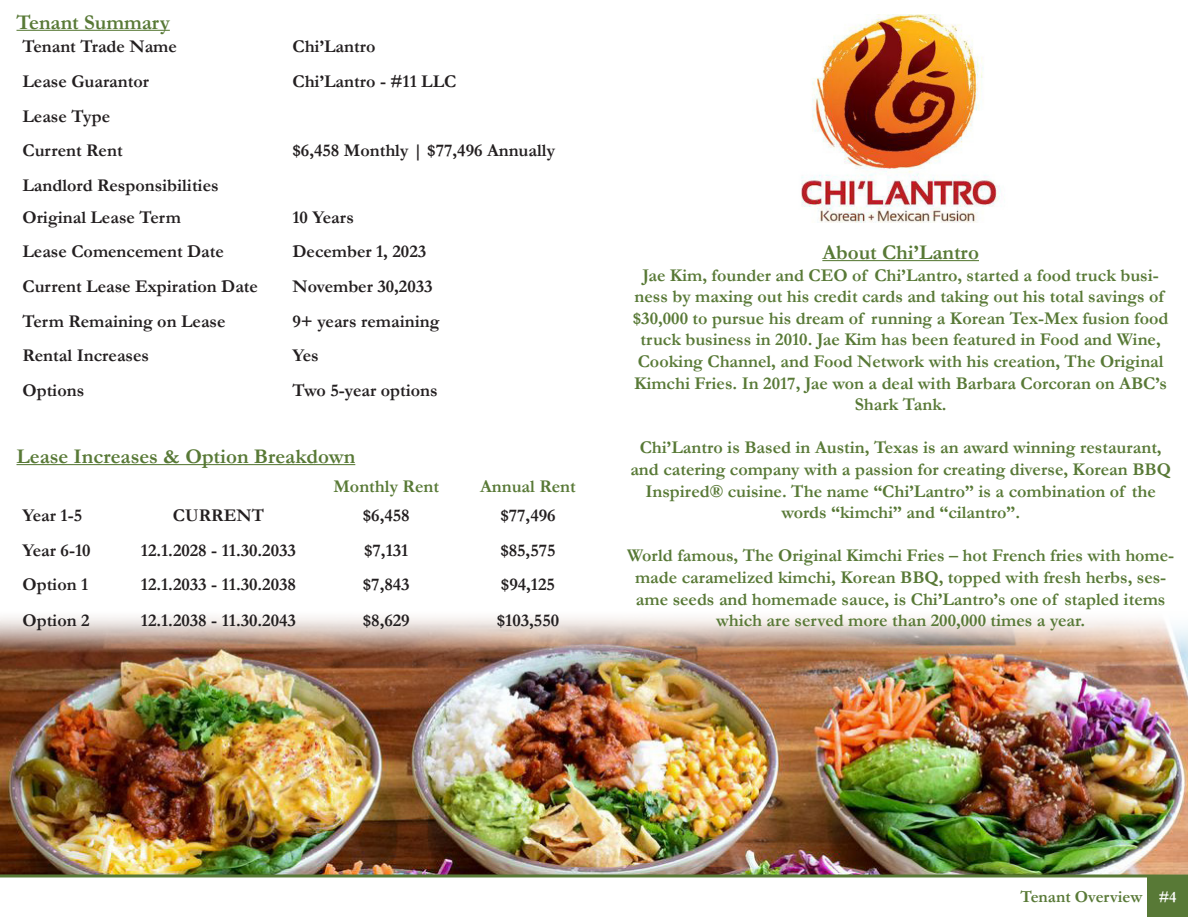
<style>
.page{position:relative;width:1188px;height:918px;background:#fff}
.page>*{position:absolute;margin:0;border:0;box-sizing:border-box;transform-origin:0 0}
.t1{font:700 21px "Garamond";color:#587936}
.t2{font:700 18px/21.6px "Garamond";color:#587936;text-align:center}
.t3{font:700 18px "Garamond";color:#231f20}
.t4{font:700 16.8px "Garamond";color:#587936}
.t5{font:700 15.75px "Garamond";color:#fff}
</style>
<div class="page">
<img style="left:0;top:617px;width:1188px;height:257px">
<hr style="left:16px;top:30px;width:154px;height:1px;background:#587936">
<hr style="left:16px;top:464px;width:339px;height:1px;background:#587936">
<hr style="left:822px;top:260px;width:157px;height:1px;background:#587936">
<div style="left:1148px;top:878px;width:40px;height:39px;background:#587936"></div>
<img style="left:801px;top:14px;width:200px;height:209px">
<svg style="left:0;top:874px;width:1188px;height:4px;background:#738a54"></svg>
<p class="t1" style="left:16px;top:8px;width:155px">Tenant Summary</p>
<p class="t3" style="left:22px;top:35px;width:156px">Tenant Trade Name</p>
<p class="t3" style="left:292px;top:35px;width:85px">Chi’Lantro</p>
<p class="t3" style="left:22px;top:69px;width:128px">Lease Guarantor</p>
<p class="t3" style="left:292px;top:69px;width:165px">Chi’Lantro - #11 LLC</p>
<p class="t3" style="left:22px;top:104px;width:89px">Lease Type</p>
<p class="t3" style="left:22px;top:138px;width:102px">Current Rent</p>
<p class="t3" style="left:292px;top:138px;width:264px">$6,458 Monthly | $77,496 Annually</p>
<p class="t3" style="left:22px;top:173px;width:198px">Landlord Responsibilities</p>
<p class="t3" style="left:22px;top:205px;width:160px">Original Lease Term</p>
<p class="t3" style="left:292px;top:205px;width:63px">10 Years</p>
<p class="t3" style="left:22px;top:240px;width:203px">Lease Comencement Date</p>
<p class="t3" style="left:292px;top:240px;width:135px">December 1, 2023</p>
<p class="t3" style="left:22px;top:274px;width:237px">Current Lease Expiration Date</p>
<p class="t3" style="left:292px;top:274px;width:142px">November 30,2033</p>
<p class="t3" style="left:22px;top:309px;width:205px">Term Remaining on Lease</p>
<p class="t3" style="left:292px;top:309px;width:148px">9+ years remaining</p>
<p class="t3" style="left:22px;top:343px;width:128px">Rental Increases</p>
<p class="t3" style="left:292px;top:343px;width:28px">Yes</p>
<p class="t3" style="left:22px;top:378px;width:63px">Options</p>
<p class="t3" style="left:292px;top:378px;width:147px">Two 5-year options</p>
<p class="t1" style="left:16px;top:442px;width:340px">Lease Increases &amp; Option Breakdown</p>
<p class="t2" style="left:333px;top:476px;width:107px">Monthly Rent</p>
<p class="t2" style="left:480px;top:476px;width:97px">Annual Rent</p>
<p class="t3" style="left:22px;top:503px;width:61px">Year 1-5</p>
<p class="t3" style="left:173px;top:503px;width:93px">CURRENT</p>
<p class="t3" style="left:363px;top:503px;width:48px">$6,458</p>
<p class="t3" style="left:500px;top:503px;width:57px">$77,496</p>
<p class="t3" style="left:22px;top:538px;width:70px">Year 6-10</p>
<p class="t3" style="left:141px;top:538px;width:157px">12.1.2028 - 11.30.2033</p>
<p class="t3" style="left:364px;top:538px;width:46px">$7,131</p>
<p class="t3" style="left:500px;top:538px;width:57px">$85,575</p>
<p class="t3" style="left:22px;top:573px;width:67px">Option 1</p>
<p class="t3" style="left:141px;top:573px;width:157px">12.1.2033 - 11.30.2038</p>
<p class="t3" style="left:363px;top:573px;width:48px">$7,843</p>
<p class="t3" style="left:501px;top:573px;width:56px">$94,125</p>
<p class="t3" style="left:22px;top:608px;width:69px">Option 2</p>
<p class="t3" style="left:141px;top:608px;width:157px">12.1.2038 - 11.30.2043</p>
<p class="t3" style="left:363px;top:608px;width:48px">$8,629</p>
<p class="t3" style="left:497px;top:608px;width:64px">$103,550</p>
<p class="t1" style="left:822px;top:238px;width:158px">About Chi’Lantro</p>
<p class="t2" style="left:633px;top:264px;width:537px">Jae Kim, founder and CEO of Chi’Lantro, started a food truck busi&shy;ness by maxing out his credit cards and taking out his total savings of $30,000 to pursue his dream of running a Korean Tex-Mex fusion food truck business in 2010. Jae Kim has been featured in Food and Wine, Cooking Channel, and Food Network with his creation, The Original Kimchi Fries. In 2017, Jae won a deal with Barbara Corcoran on ABC’s Shark Tank.</p>
<p class="t2" style="left:630px;top:437px;width:542px">Chi’Lantro is Based in Austin, Texas is an award winning restaurant, and catering company with a passion for creating diverse, Korean BBQ Inspired® cuisine. The name “Chi’Lantro” is a combination of the words “kimchi” and “cilantro”.</p>
<p class="t2" style="left:627px;top:545px;width:549px">World famous, The Original Kimchi Fries – hot French fries with home&shy;made caramelized kimchi, Korean BBQ, topped with fresh herbs, ses&shy;ame seeds and homemade sauce, is Chi’Lantro’s one of stapled items which are served more than 200,000 times a year.</p>
<p class="t4" style="left:1021px;top:885px;width:123px">Tenant Overview</p>
<p class="t5" style="left:1159px;top:887px;width:19px">#4</p>
</div>
